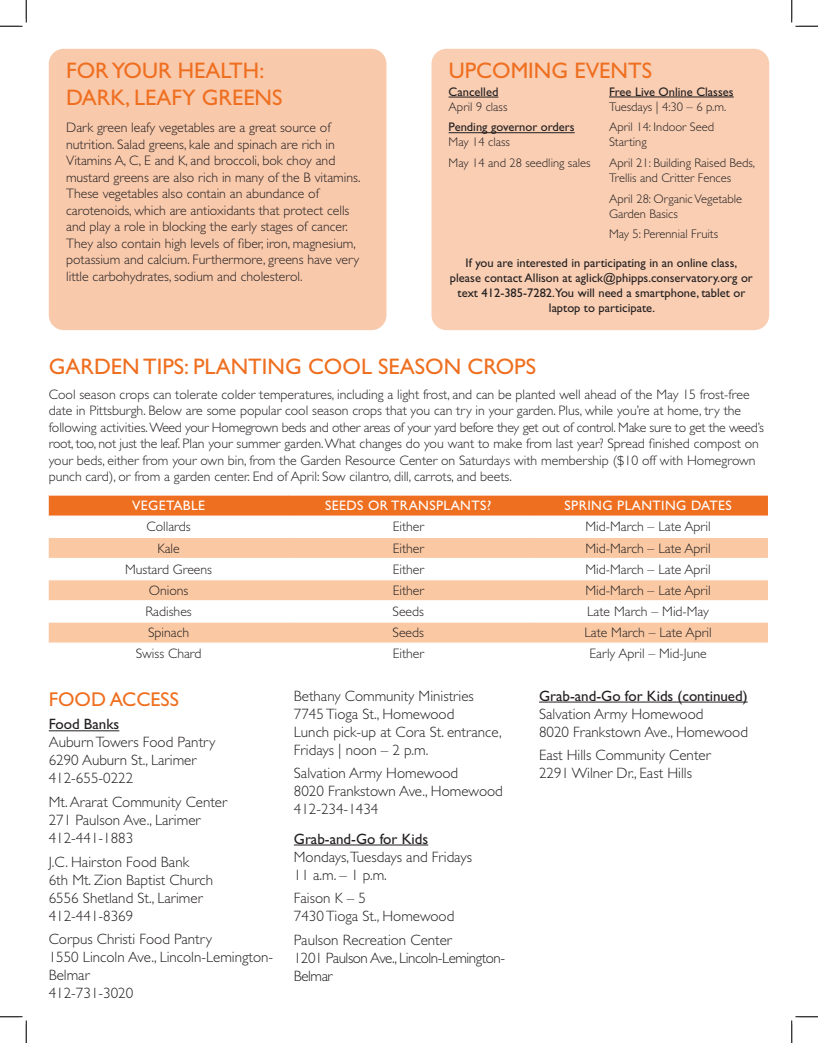
<style>
.page{position:relative;width:818px;height:1043px;background:#fff}
.page>*{position:absolute;margin:0;border:0;box-sizing:border-box;transform-origin:0 0}
.heading{font:22.5px/27px "Gill Sans Std";color:#ef6f20}
.heading-2{font:20px "Gill Sans Std";color:#ef6f20}
.t1{font:300 15px/18px "Gill Sans Std";color:#231f20}
.t2{font:15px "Gill Sans Std";color:#231f20}
.t3{font:300 15px/18px "Gill Sans Std";letter-spacing:-.03em;color:#231f20}
.body_copy{font:300 13.75px/16.5px "Gill Sans Std";color:#231f20}
.t4{font:13.75px "Gill Sans Std";letter-spacing:.03em;color:#fff}
.t5{font:12.5px/15px "Gill Sans Std";color:#231f20;text-align:center}
.t6{font:300 12.5px/15px "Gill Sans Std";color:#231f20}
</style>
<div class="page">
<div style="left:49px;top:49px;width:337px;height:281px;background:#f9c9ac;border-radius:15px"></div>
<hr style="left:49px;top:730px;width:70px;height:1px;background:#231f20">
<hr style="left:294px;top:844px;width:134px;height:1px;background:#231f20">
<hr style="left:539px;top:701px;width:208px;height:1px;background:#231f20">
<div style="left:49px;top:495px;width:719px;height:20px;background:#ef6f20"></div>
<svg style="left:49px;top:538px;width:719px;height:62px;fill:#fac9a4"></svg>
<div style="left:49px;top:622px;width:719px;height:20px;background:#fac9a4"></div>
<hr style="left:49px;top:558px;width:239px;height:1px;background:#fff">
<hr style="left:288px;top:558px;width:240px;height:1px;background:#fff">
<hr style="left:528px;top:558px;width:240px;height:1px;background:#fff">
<hr style="left:49px;top:579px;width:239px;height:1px;background:#fff">
<hr style="left:288px;top:579px;width:240px;height:1px;background:#fff">
<hr style="left:528px;top:579px;width:240px;height:1px;background:#fff">
<div style="left:431px;top:49px;width:338px;height:281px;background:#f9ceb3;border-radius:15px"></div>
<hr style="left:448px;top:97px;width:50px;height:1px;background:#231f20">
<hr style="left:448px;top:132px;width:126px;height:1px;background:#231f20">
<hr style="left:609px;top:97px;width:124px;height:1px;background:#231f20">
<svg style="left:0;top:0;width:27px;height:27px"></svg>
<svg style="left:0;top:1016px;width:27px;height:26px"></svg>
<svg style="left:791px;top:0;width:27px;height:27px"></svg>
<svg style="left:791px;top:1016px;width:27px;height:26px"></svg>
<p class="heading" style="left:66px;top:57px;width:218px">FOR YOUR HEALTH:<br>DARK, LEAFY GREENS</p>
<p class="body_copy" style="left:66px;top:120px;width:296px">Dark green leafy vegetables are a great source of nutrition. Salad greens, kale and spinach are rich in Vitamins A, C, E and K, and broccoli, bok choy and mustard greens are also rich in many of the B vitamins.<br>These vegetables also contain an abundance of carotenoids, which are antioxidants that protect cells and play a role in blocking the early stages of cancer.<br>They also contain high levels of fiber, iron, magnesium, potassium and calcium. Furthermore, greens have very little carbohydrates, sodium and cholesterol.</p>
<p class="heading" style="left:449px;top:57px;width:205px">UPCOMING EVENTS</p>
<p class="t5" style="left:448px;top:84px;width:51px">Cancelled</p>
<p class="t6" style="left:448px;top:99px;width:60px">April 9 class</p>
<p class="t5" style="left:448px;top:120px;width:127px">Pending governor orders</p>
<p class="t6" style="left:448px;top:135px;width:63px">May 14 class</p>
<p class="t6" style="left:448px;top:155px;width:143px">May 14 and 28 seedling sales</p>
<p class="t5" style="left:609px;top:84px;width:126px">Free Live Online Classes</p>
<p class="t6" style="left:609px;top:99px;width:119px">Tuesdays | 4:30 – 6 p.m.</p>
<p class="t6" style="left:609px;top:120px;width:107px">April 14: Indoor Seed<br>Starting</p>
<p class="t6" style="left:609px;top:155px;width:148px">April 21: Building Raised Beds,<br>Trellis and Critter Fences</p>
<p class="t6" style="left:609px;top:191px;width:134px">April 28: Organic Vegetable<br>Garden Basics</p>
<p class="t6" style="left:609px;top:227px;width:110px">May 5: Perennial Fruits</p>
<p class="t5" style="left:450px;top:255px;width:304px">If you are interested in participating in an online class, please contact Allison at aglick@phipps.conservatory.org or text 412-385-7282.You will need a smartphone, tablet or laptop to participate.</p>
<p class="heading" style="left:49px;top:353px;width:489px">GARDEN TIPS: PLANTING COOL SEASON CROPS</p>
<p class="body_copy" style="left:49px;top:386px;width:716px">Cool season crops can tolerate colder temperatures, including a light frost, and can be planted well ahead of the May 15 frost-free date in Pittsburgh. Below are some popular cool season crops that you can try in your garden. Plus, while you’re at home, try the following activities. Weed your Homegrown beds and other areas of your yard before they get out of control. Make sure to get the weed’s root, too, not just the leaf. Plan your summer garden. What changes do you want to make from last year? Spread finished compost on your beds, either from your own bin, from the Garden Resource Center on Saturdays with membership ($10 off with Homegrown punch card), or from a garden center. End of April: Sow cilantro, dill, carrots, and beets.</p>
<p class="t4" style="left:132px;top:498px;width:74px">VEGETABLE</p>
<p class="t4" style="left:325px;top:498px;width:168px">SEEDS OR TRANSPLANTS?</p>
<p class="t4" style="left:564px;top:498px;width:169px">SPRING PLANTING DATES</p>
<p class="body_copy" style="left:146px;top:519px;width:46px">Collards</p>
<p class="body_copy" style="left:392px;top:519px;width:33px">Either</p>
<p class="body_copy" style="left:585px;top:519px;width:127px">Mid-March – Late April</p>
<p class="body_copy" style="left:157px;top:540px;width:24px">Kale</p>
<p class="body_copy" style="left:392px;top:540px;width:33px">Either</p>
<p class="body_copy" style="left:585px;top:540px;width:127px">Mid-March – Late April</p>
<p class="body_copy" style="left:125px;top:561px;width:89px">Mustard Greens</p>
<p class="body_copy" style="left:392px;top:561px;width:33px">Either</p>
<p class="body_copy" style="left:585px;top:561px;width:127px">Mid-March – Late April</p>
<p class="body_copy" style="left:149px;top:582px;width:41px">Onions</p>
<p class="body_copy" style="left:392px;top:582px;width:33px">Either</p>
<p class="body_copy" style="left:585px;top:582px;width:127px">Mid-March – Late April</p>
<p class="body_copy" style="left:145px;top:603px;width:48px">Radishes</p>
<p class="body_copy" style="left:392px;top:603px;width:33px">Seeds</p>
<p class="body_copy" style="left:587px;top:603px;width:123px">Late March – Mid-May</p>
<p class="body_copy" style="left:148px;top:624px;width:43px">Spinach</p>
<p class="body_copy" style="left:392px;top:624px;width:33px">Seeds</p>
<p class="body_copy" style="left:584px;top:624px;width:129px">Late March – Late April</p>
<p class="body_copy" style="left:136px;top:645px;width:67px">Swiss Chard</p>
<p class="body_copy" style="left:392px;top:645px;width:33px">Either</p>
<p class="body_copy" style="left:589px;top:645px;width:119px">Early April – Mid-June</p>
<p class="heading-2" style="left:49px;top:687px;width:132px">FOOD ACCESS</p>
<p class="t2" style="left:49px;top:715px;width:72px">Food Banks</p>
<p class="t1" style="left:49px;top:733px;width:168px">Auburn Towers Food Pantry</p>
<p class="t1" style="left:49px;top:751px;width:149px">6290 Auburn St., Larimer</p>
<p class="t1" style="left:49px;top:769px;width:86px">412-655-0222</p>
<p class="t1" style="left:49px;top:793px;width:180px">Mt. Ararat Community Center</p>
<p class="t1" style="left:49px;top:811px;width:153px">271 Paulson Ave., Larimer</p>
<p class="t1" style="left:49px;top:829px;width:86px">412-441-1883</p>
<p class="t1" style="left:49px;top:852px;width:142px">J.C. Hairston Food Bank</p>
<p class="t1" style="left:49px;top:870px;width:166px">6th Mt. Zion Baptist Church</p>
<p class="t1" style="left:49px;top:888px;width:155px">6556 Shetland St., Larimer</p>
<p class="t1" style="left:49px;top:906px;width:86px">412-441-8369</p>
<p class="t1" style="left:49px;top:930px;width:165px">Corpus Christi Food Pantry</p>
<p class="t1" style="left:49px;top:948px;width:226px">1550 Lincoln Ave., Lincoln-Lemington-<br>Belmar</p>
<p class="t1" style="left:49px;top:984px;width:86px">412-731-3020</p>
<p class="t1" style="left:294px;top:686px;width:181px">Bethany Community Ministries</p>
<p class="t1" style="left:294px;top:704px;width:162px">7745 Tioga St., Homewood</p>
<p class="t1" style="left:294px;top:722px;width:209px">Lunch pick-up at Cora St. entrance,<br>Fridays | noon – 2 p.m.</p>
<p class="t1" style="left:294px;top:764px;width:166px">Salvation Army Homewood</p>
<p class="t1" style="left:294px;top:782px;width:210px">8020 Frankstown Ave., Homewood</p>
<p class="t1" style="left:294px;top:800px;width:86px">412-234-1434</p>
<p class="t2" style="left:294px;top:829px;width:136px">Grab-and-Go for Kids</p>
<p class="t1" style="left:294px;top:847px;width:180px">Mondays,Tuesdays and Fridays</p>
<p class="t1" style="left:294px;top:865px;width:94px">11 a.m. – 1 p.m.</p>
<p class="t1" style="left:294px;top:889px;width:74px">Faison K – 5</p>
<p class="t1" style="left:294px;top:907px;width:162px">7430 Tioga St., Homewood</p>
<p class="t1" style="left:294px;top:931px;width:159px">Paulson Recreation Center</p>
<p class="t3" style="left:294px;top:949px;width:213px">1201 Paulson Ave., Lincoln-Lemington-<br>Belmar</p>
<p class="t2" style="left:539px;top:687px;width:210px">Grab-and-Go for Kids (continued)</p>
<p class="t1" style="left:539px;top:704px;width:166px">Salvation Army Homewood</p>
<p class="t1" style="left:539px;top:722px;width:210px">8020 Frankstown Ave., Homewood</p>
<p class="t1" style="left:539px;top:746px;width:173px">East Hills Community Center</p>
<p class="t1" style="left:539px;top:764px;width:154px">2291 Wilner Dr., East Hills</p>
</div>
